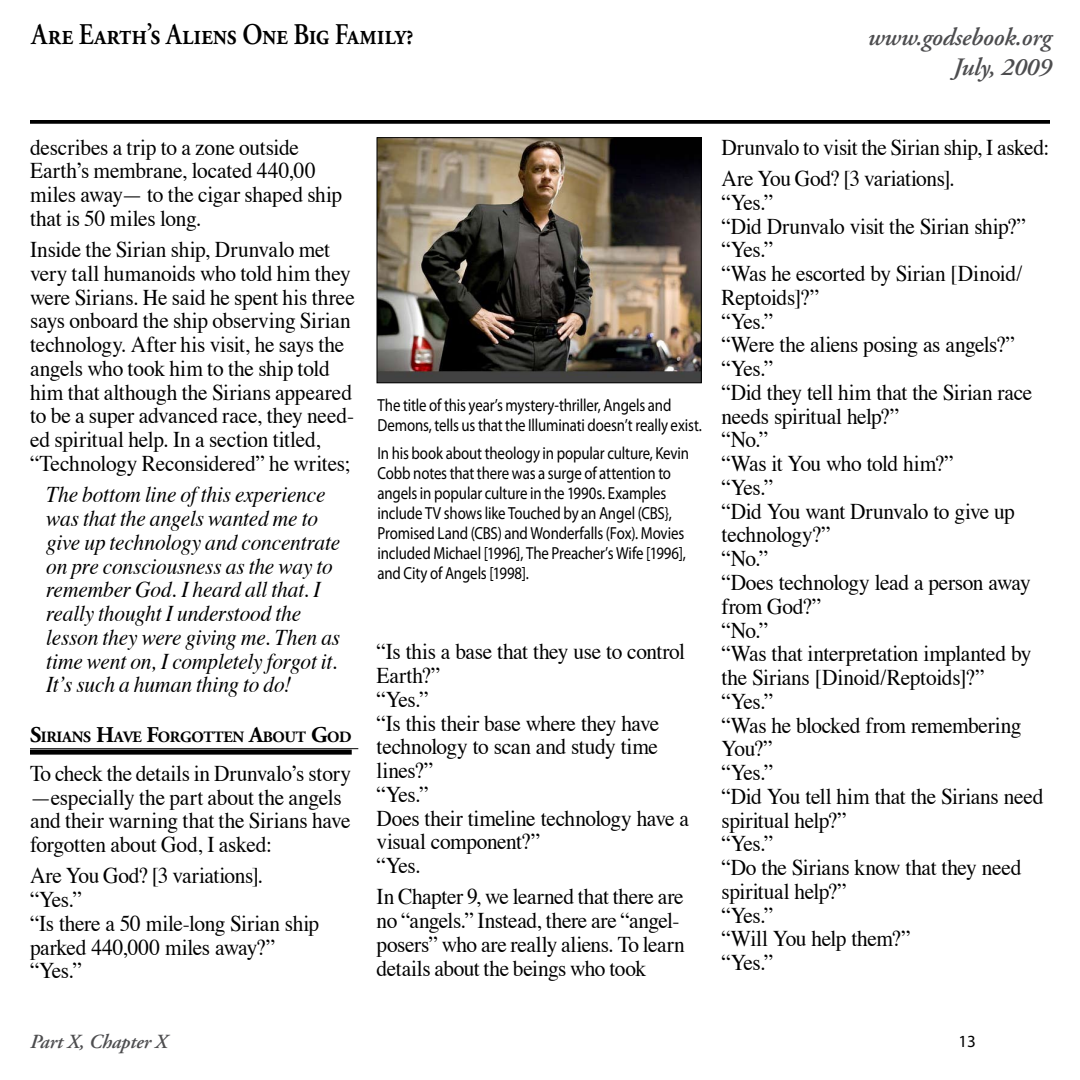
<style>
.page{position:relative;width:1080px;height:1080px;background:#fff}
.page>*{position:absolute;margin:0;border:0;box-sizing:border-box;transform-origin:0 0}
.t1{font:600 30px "Adobe Garamond Pro";letter-spacing:-.01em;color:#000;scale:.85 1}
.t2{font:italic 600 25px/30px "Adobe Garamond Pro";letter-spacing:-.01em;color:#4d4d4f;text-align:right}
.t3{font:22.5px/23.8px "Times";letter-spacing:-.015em;color:#000;scale:.95 1}
.t4{font:italic 22.5px/23.8px "Times";letter-spacing:-.01em;color:#000;scale:.95 1}
.t5{font:italic 600 20px "Adobe Garamond Pro";letter-spacing:-.01em;color:#4d4d4f}
.t6{font:17.5px/20px "Myriad Pro";letter-spacing:-.01em;color:#000;scale:.85 1}
.t7{font:17.12px "Myriad Pro";color:#000}
.t8{font:700 15.75px "Adobe Garamond Pro";letter-spacing:-.015em;color:#000}
.s1{font-size:22.5px}
</style>
<div class="page">
<svg style="left:30px;top:120px;width:1020px;height:4px;background:#0f0f0f"></svg>
<hr style="left:30px;top:748px;width:328px;height:1px;background:#000">
<div style="left:30px;top:750px;width:322px;height:5px;background:#000"></div>
<img style="left:379px;top:139px;width:321px;height:242px">
<div style="left:377px;top:137px;width:325px;height:246px;border:1px solid #000"></div>
<h1 class="t1" style="left:32px;top:18px;width:451px">Are Earth’s Aliens One Big Family?</h1>
<p class="t2" style="left:868px;top:23px;width:185px">www.godsebook.org<br>July, 2009</p>
<p class="t3" style="left:30px;top:133px;width:330px">describes a trip to a zone outside<br>Earth’s membrane, located 440,00 miles away— to the cigar shaped ship that is 50 miles long.</p>
<p class="t3" style="left:30px;top:236px;width:344px">Inside the Sirian ship, Drunvalo met very tall humanoids who told him they were Sirians. He said he spent his three says onboard the ship observing Sirian technology. After his visit, he says the angels who took him to the ship told him that although the Sirians appeared to be a super advanced race, they need&shy;ed spiritual help. In a section titled, “Technology Reconsidered” he writes;</p>
<p class="t4" style="left:46px;top:481px;width:311px">The bottom line of this experience was that the angels wanted me to give up technology and concentrate on pre consciousness as the way to remember God. I heard all that. I really thought I understood the lesson they were giving me. Then as time went on, I completely forgot it.<br>It’s such a human thing to do!</p>
<p class="t8" style="left:30px;top:728px;width:323px"><span class="s1">S</span>IRIANS <span class="s1">H</span>AVE <span class="s1">F</span>ORGOTTEN <span class="s1">A</span>BOUT <span class="s1">G</span>OD</p>
<p class="t3" style="left:30px;top:760px;width:339px">To check the details in Drunvalo’s story —especially the part about the angels and their warning that the Sirians have forgotten about God, I asked:</p>
<p class="t3" style="left:30px;top:862px;width:306px">Are You God? [3 variations]. “Yes.”<br>“Is there a 50 mile-long Sirian ship parked 440,000 miles away?” “Yes.”</p>
<p class="t5" style="left:30px;top:1030px;width:139px">Part X, Chapter X</p>
<p class="t6" style="left:378px;top:395px;width:383px">The title of this year’s mystery-thriller, Angels and<br>Demons, tells us that the Illuminati doesn’t really exist.</p>
<p class="t6" style="left:378px;top:443px;width:368px">In his book about theology in popular culture, Kevin Cobb notes that there was a surge of attention to angels in popular culture in the 1990s. Examples include TV shows like Touched by an Angel (CBS}, Promised Land (CBS) and Wonderfalls (Fox). Movies included Michael [1996], The Preacher’s Wife [1996], and City of Angels [1998].</p>
<p class="t3" style="left:377px;top:638px;width:330px">“Is this a base that they use to control<br>Earth?”<br>“Yes.”<br>“Is this their base where they have technology to scan and study time lines?”<br>“Yes.”<br>Does their timeline technology have a visual component?”<br>“Yes.</p>
<p class="t3" style="left:377px;top:883px;width:326px">In Chapter 9, we learned that there are no “angels.” Instead, there are “angel&shy;posers” who are really aliens. To learn details about the beings who took</p>
<p class="t3" style="left:722px;top:130px;width:347px;line-height:31.2px">Drunvalo to visit the Sirian ship, I asked:<br>Are You God? [3 variations].</p>
<p class="t3" style="left:722px;top:188px;width:340px">“Yes.”<br>“Did Drunvalo visit the Sirian ship?” “Yes.”<br>“Was he escorted by Sirian [Dinoid/<br>Reptoids]?”<br>“Yes.”<br>“Were the aliens posing as angels?” “Yes.”<br>“Did they tell him that the Sirian race needs spiritual help?”<br>“No.”<br>“Was it You who told him?”<br>“Yes.”<br>“Did You want Drunvalo to give up technology?”<br>“No.”<br>“Does technology lead a person away from God?”<br>“No.”<br>“Was that interpretation implanted by the Sirians [Dinoid/Reptoids]?”<br>“Yes.”<br>“Was he blocked from remembering<br>You?”<br>“Yes.”<br>“Did You tell him that the Sirians need spiritual help?”<br>“Yes.”<br>“Do the Sirians know that they need spiritual help?”<br>“Yes.”<br>“Will You help them?”<br>“Yes.”</p>
<p class="t7" style="left:959px;top:1031px;width:19px">13</p>
</div>
